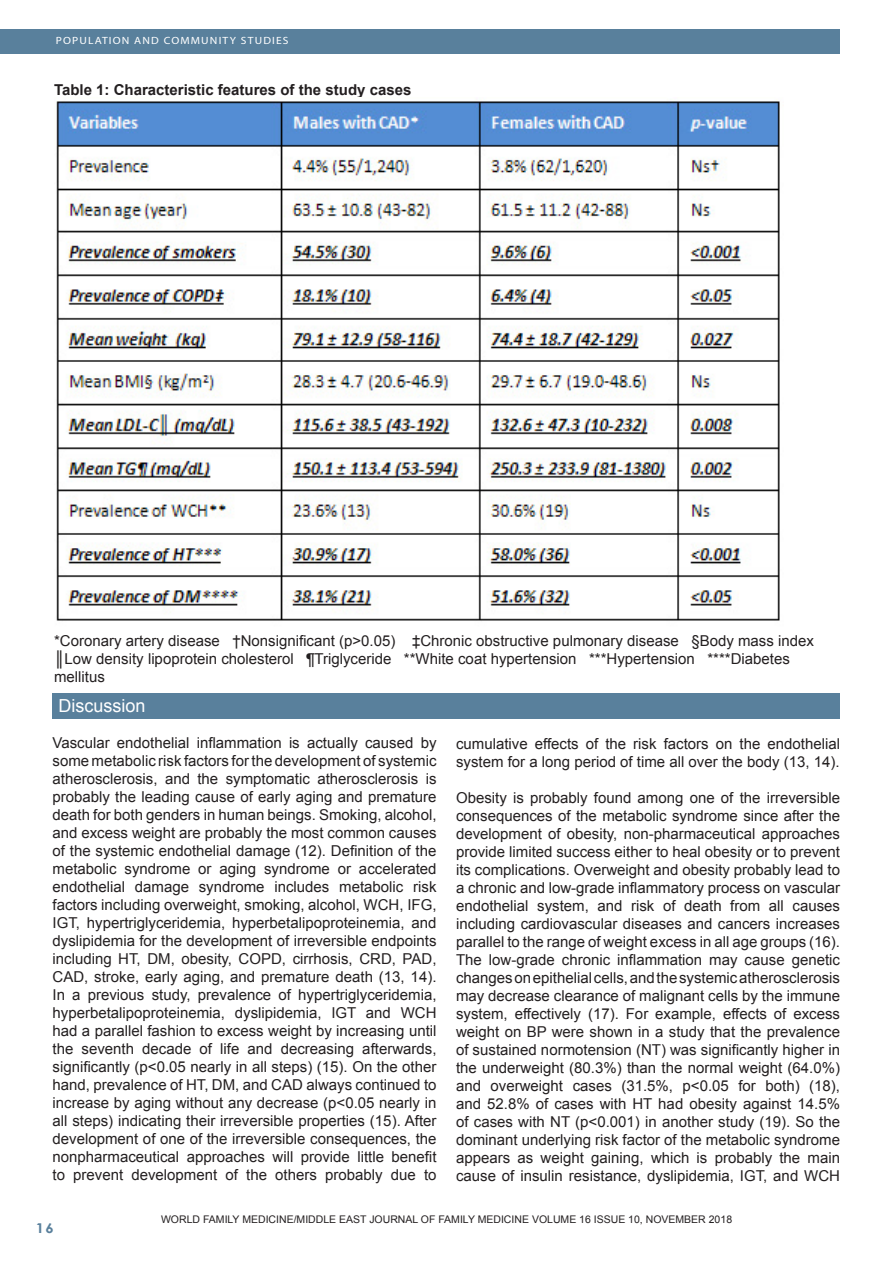
<style>
.page{position:relative;width:893px;height:1263px;background:#fff}
.page>*{position:absolute;margin:0;border:0;box-sizing:border-box;transform-origin:0 0}
.Footnote_Text{font:18px "Arial";color:#fff}
.Footnote_Text-2{font:15px/18px "Arial";color:#231f20;text-align:justify}
.Footnote_Text-3{font:700 15px "Arial";color:#231f20}
.t1{font:700 13.5px "Century Gothic";color:#59809c;scale:1.1 1}
.Footnote_Text-4{font:10.5px "Arial";color:#231f20}
.t2{font:10.5px "Myriad";letter-spacing:.1em;color:#fff;scale:1.1 1}
</style>
<div class="page">
<div style="left:0;top:30px;width:840px;height:24px;background:#59809c"></div>
<div style="left:52px;top:693px;width:788px;height:25px;background:#59809c"></div>
<img style="left:56px;top:101px;width:724px;height:520px">
<p class="t2" style="left:56px;top:35px;width:213px">POPULATION AND COMMUNITY STUDIES</p>
<p class="Footnote_Text-3" style="left:54px;top:80px;width:359px">Table 1: Characteristic features of the study cases</p>
<p class="Footnote_Text-2" style="left:54px;top:631px;width:761px;text-align:left">*Coronary artery disease †Nonsignificant (p&gt;0.05) ‡Chronic obstructive pulmonary disease §Body mass index ║Low density lipoprotein cholesterol ¶Triglyceride **White coat hypertension ***Hypertension ****Diabetes mellitus</p>
<p class="Footnote_Text" style="left:58px;top:694px;width:89px">Discussion</p>
<p class="Footnote_Text-2" style="left:52px;top:734px;width:386px">Vascular endothelial inflammation is actually caused by some metabolic risk factors for the development of systemic atherosclerosis, and the symptomatic atherosclerosis is probably the leading cause of early aging and premature death for both genders in human beings. Smoking, alcohol, and excess weight are probably the most common causes of the systemic endothelial damage (12). Definition of the metabolic syndrome or aging syndrome or accelerated endothelial damage syndrome includes metabolic risk factors including overweight, smoking, alcohol, WCH, IFG, IGT, hypertriglyceridemia, hyperbetalipoproteinemia, and dyslipidemia for the development of irreversible endpoints including HT, DM, obesity, COPD, cirrhosis, CRD, PAD, CAD, stroke, early aging, and premature death (13, 14).<br>In a previous study, prevalence of hypertriglyceridemia, hyperbetalipoproteinemia, dyslipidemia, IGT and WCH had a parallel fashion to excess weight by increasing until the seventh decade of life and decreasing afterwards, significantly (p&lt;0.05 nearly in all steps) (15). On the other hand, prevalence of HT, DM, and CAD always continued to increase by aging without any decrease (p&lt;0.05 nearly in all steps) indicating their irreversible properties (15). After development of one of the irreversible consequences, the nonpharmaceutical approaches will provide little benefit to prevent development of the others probably due to</p>
<p class="Footnote_Text-2" style="left:456px;top:735px;width:385px">cumulative effects of the risk factors on the endothelial system for a long period of time all over the body (13, 14).</p>
<p class="Footnote_Text-2" style="left:456px;top:789px;width:386px">Obesity is probably found among one of the irreversible consequences of the metabolic syndrome since after the development of obesity, non-pharmaceutical approaches provide limited success either to heal obesity or to prevent its complications. Overweight and obesity probably lead to a chronic and low-grade inflammatory process on vascular endothelial system, and risk of death from all causes including cardiovascular diseases and cancers increases parallel to the range of weight excess in all age groups (16).<br>The low-grade chronic inflammation may cause genetic changes on epithelial cells, and the systemic atherosclerosis may decrease clearance of malignant cells by the immune system, effectively (17). For example, effects of excess weight on BP were shown in a study that the prevalence of sustained normotension (NT) was significantly higher in the underweight (80.3%) than the normal weight (64.0%) and overweight cases (31.5%, p&lt;0.05 for both) (18), and 52.8% of cases with HT had obesity against 14.5% of cases with NT (p&lt;0.001) in another study (19). So the dominant underlying risk factor of the metabolic syndrome appears as weight gaining, which is probably the main cause of insulin resistance, dyslipidemia, IGT, and WCH</p>
<p class="t1" style="left:36px;top:1217px;width:18px">16</p>
<p class="Footnote_Text-4" style="left:161px;top:1212px;width:573px">WORLD FAMILY MEDICINE/MIDDLE EAST JOURNAL OF FAMILY MEDICINE VOLUME 16 ISSUE 10, NOVEMBER 2018</p>
<p class="Footnote_Text-4" style="left:160px;top:1214px;width:572px">WORLD FAMILY MEDICINE/MIDDLE EAST JOURNAL OF FAMILY MEDICINE VOLUME 15 ISSUE 10, DECEMBER 2017</p>
</div>
